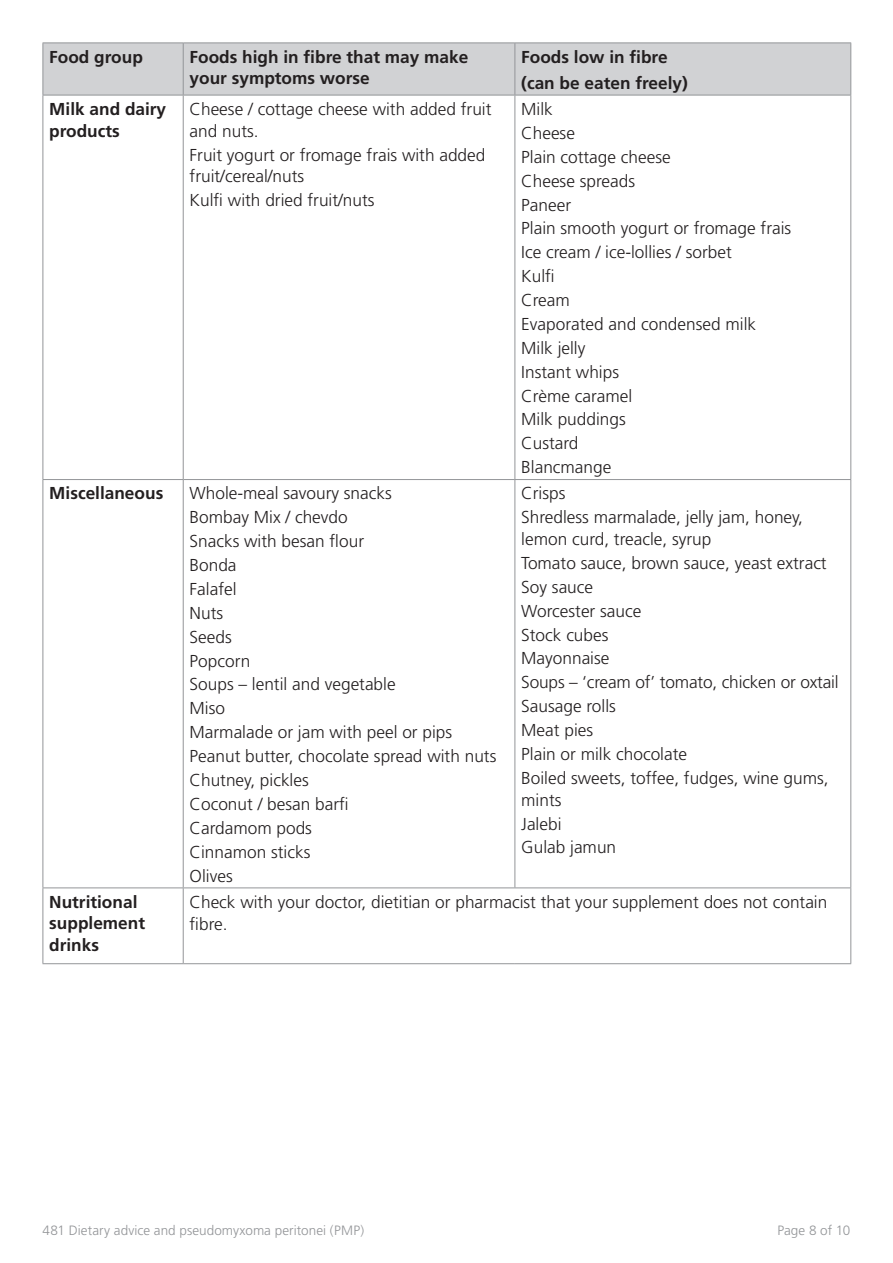
<style>
.page{position:relative;width:893px;height:1263px;background:#fff}
.page>*{position:absolute;margin:0;border:0;box-sizing:border-box;transform-origin:0 0}
.Indent{font:300 17.25px/21.8px "Frutiger";color:#231f20}
.Body{font:700 17.25px/21.8px "Frutiger";color:#231f20}
.t1{font:300 13.5px "Frutiger";letter-spacing:.005em;color:#939598}
</style>
<div class="page">
<div style="left:44px;top:44px;width:806px;height:51px;background:#d1d2d4"></div>
<hr style="left:43px;top:43px;width:140px;height:1px;background:#939598">
<hr style="left:43px;top:43px;width:1px;height:52px;background:#939598">
<hr style="left:183px;top:43px;width:332px;height:1px;background:#939598">
<hr style="left:183px;top:43px;width:1px;height:52px;background:#939598">
<hr style="left:515px;top:43px;width:336px;height:1px;background:#939598">
<hr style="left:514px;top:43px;width:1px;height:52px;background:#939598">
<hr style="left:850px;top:43px;width:1px;height:52px;background:#939598">
<hr style="left:43px;top:95px;width:140px;height:1px;background:#939598">
<hr style="left:183px;top:95px;width:332px;height:1px;background:#939598">
<hr style="left:515px;top:95px;width:336px;height:1px;background:#939598">
<hr style="left:43px;top:95px;width:1px;height:384px;background:#939598">
<hr style="left:183px;top:95px;width:1px;height:384px;background:#939598">
<hr style="left:514px;top:95px;width:1px;height:384px;background:#939598">
<hr style="left:850px;top:95px;width:1px;height:384px;background:#939598">
<hr style="left:43px;top:479px;width:140px;height:1px;background:#939598">
<hr style="left:43px;top:480px;width:1px;height:407px;background:#939598">
<hr style="left:183px;top:479px;width:332px;height:1px;background:#939598">
<hr style="left:183px;top:480px;width:1px;height:407px;background:#939598">
<hr style="left:515px;top:479px;width:336px;height:1px;background:#939598">
<hr style="left:514px;top:480px;width:1px;height:407px;background:#939598">
<hr style="left:850px;top:480px;width:1px;height:407px;background:#939598">
<hr style="left:43px;top:887px;width:140px;height:1px;background:#939598">
<hr style="left:43px;top:888px;width:1px;height:75px;background:#939598">
<hr style="left:183px;top:887px;width:332px;height:1px;background:#939598">
<hr style="left:183px;top:888px;width:1px;height:75px;background:#939598">
<hr style="left:515px;top:887px;width:336px;height:1px;background:#939598">
<hr style="left:850px;top:888px;width:1px;height:75px;background:#939598">
<hr style="left:43px;top:963px;width:140px;height:1px;background:#939598">
<hr style="left:183px;top:963px;width:332px;height:1px;background:#939598">
<hr style="left:515px;top:963px;width:336px;height:1px;background:#939598">
<p class="Body" style="left:49px;top:46px;width:95px">Food group</p>
<p class="Body" style="left:190px;top:46px;width:280px">Foods high in fibre that may make your symptoms worse</p>
<p class="Body" style="left:521px;top:46px;width:148px">Foods low in fibre</p>
<p class="Body" style="left:521px;top:72px;width:168px">(can be eaten freely)</p>
<p class="Body" style="left:49px;top:98px;width:118px">Milk and dairy products</p>
<p class="Indent" style="left:190px;top:98px;width:303px">Cheese / cottage cheese with added fruit and nuts.</p>
<p class="Indent" style="left:190px;top:144px;width:297px">Fruit yogurt or fromage frais with added fruit/cereal/nuts</p>
<p class="Indent" style="left:190px;top:189px;width:186px">Kulfi with dried fruit/nuts</p>
<p class="Body" style="left:49px;top:482px;width:116px">Miscellaneous</p>
<p class="Indent" style="left:190px;top:483px;width:204px">Whole-meal savoury snacks</p>
<p class="Indent" style="left:190px;top:506px;width:160px">Bombay Mix / chevdo</p>
<p class="Indent" style="left:190px;top:530px;width:176px">Snacks with besan flour</p>
<p class="Indent" style="left:190px;top:554px;width:48px">Bonda</p>
<p class="Indent" style="left:190px;top:578px;width:48px">Falafel</p>
<p class="Indent" style="left:190px;top:602px;width:35px">Nuts</p>
<p class="Indent" style="left:190px;top:626px;width:44px">Seeds</p>
<p class="Indent" style="left:190px;top:650px;width:62px">Popcorn</p>
<p class="Indent" style="left:190px;top:674px;width:208px">Soups – lentil and vegetable</p>
<p class="Indent" style="left:190px;top:697px;width:37px">Miso</p>
<p class="Indent" style="left:190px;top:721px;width:264px">Marmalade or jam with peel or pips</p>
<p class="Indent" style="left:190px;top:745px;width:308px">Peanut butter, chocolate spread with nuts</p>
<p class="Indent" style="left:190px;top:769px;width:121px">Chutney, pickles</p>
<p class="Indent" style="left:190px;top:793px;width:161px">Coconut / besan barfi</p>
<p class="Indent" style="left:190px;top:817px;width:124px">Cardamom pods</p>
<p class="Indent" style="left:190px;top:841px;width:122px">Cinnamon sticks</p>
<p class="Indent" style="left:190px;top:865px;width:45px">Olives</p>
<p class="Indent" style="left:521px;top:98px;width:33px">Milk</p>
<p class="Indent" style="left:521px;top:122px;width:55px">Cheese</p>
<p class="Indent" style="left:521px;top:146px;width:151px">Plain cottage cheese</p>
<p class="Indent" style="left:521px;top:170px;width:115px">Cheese spreads</p>
<p class="Indent" style="left:521px;top:194px;width:51px">Paneer</p>
<p class="Indent" style="left:521px;top:217px;width:271px">Plain smooth yogurt or fromage frais</p>
<p class="Indent" style="left:521px;top:241px;width:212px">Ice cream / ice-lollies / sorbet</p>
<p class="Indent" style="left:521px;top:265px;width:35px">Kulfi</p>
<p class="Indent" style="left:521px;top:289px;width:50px">Cream</p>
<p class="Indent" style="left:521px;top:313px;width:236px">Evaporated and condensed milk</p>
<p class="Indent" style="left:521px;top:337px;width:66px">Milk jelly</p>
<p class="Indent" style="left:521px;top:361px;width:99px">Instant whips</p>
<p class="Indent" style="left:521px;top:385px;width:113px">Crème caramel</p>
<p class="Indent" style="left:521px;top:408px;width:106px">Milk puddings</p>
<p class="Indent" style="left:521px;top:432px;width:59px">Custard</p>
<p class="Indent" style="left:521px;top:456px;width:92px">Blancmange</p>
<p class="Indent" style="left:521px;top:483px;width:46px">Crisps</p>
<p class="Indent" style="left:521px;top:506px;width:283px">Shredless marmalade, jelly jam, honey, lemon curd, treacle, syrup</p>
<p class="Indent" style="left:521px;top:552px;width:307px">Tomato sauce, brown sauce, yeast extract</p>
<p class="Indent" style="left:521px;top:576px;width:73px">Soy sauce</p>
<p class="Indent" style="left:521px;top:600px;width:122px">Worcester sauce</p>
<p class="Indent" style="left:521px;top:624px;width:89px">Stock cubes</p>
<p class="Indent" style="left:521px;top:648px;width:90px">Mayonnaise</p>
<p class="Indent" style="left:521px;top:671px;width:319px">Soups – ‘cream of’ tomato, chicken or oxtail</p>
<p class="Indent" style="left:521px;top:695px;width:96px">Sausage rolls</p>
<p class="Indent" style="left:521px;top:719px;width:73px">Meat pies</p>
<p class="Indent" style="left:521px;top:743px;width:167px">Plain or milk chocolate</p>
<p class="Indent" style="left:521px;top:767px;width:309px">Boiled sweets, toffee, fudges, wine gums, mints</p>
<p class="Indent" style="left:521px;top:813px;width:42px">Jalebi</p>
<p class="Indent" style="left:521px;top:836px;width:96px">Gulab jamun</p>
<p class="Body" style="left:49px;top:891px;width:97px">Nutritional supplement drinks</p>
<p class="Indent" style="left:190px;top:891px;width:639px">Check with your doctor, dietitian or pharmacist that your supplement does not contain fibre.</p>
<p class="t1" style="left:43px;top:1223px;width:323px">481 Dietary advice and pseudomyxoma peritonei (PMP)</p>
<p class="t1" style="left:777px;top:1223px;width:75px">Page 8 of 10</p>
</div>
